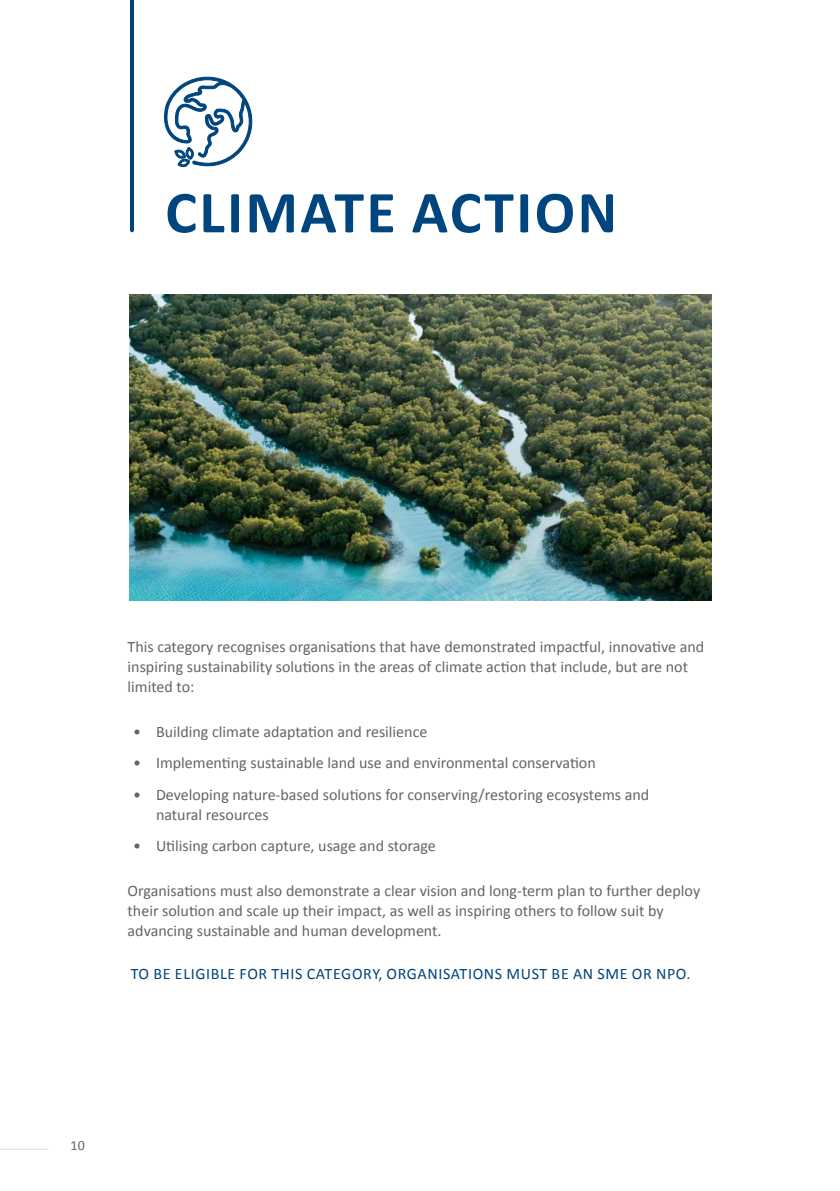
<style>
.page{position:relative;width:840px;height:1191px;background:#fff}
.page>*{position:absolute;margin:0;border:0;box-sizing:border-box;transform-origin:0 0}
.t1{font:700 60px "Calibri";letter-spacing:.04em;color:#00457d}
.t2{font:16px/20px "Calibri";color:#636466}
.t3{font:16px "Calibri";letter-spacing:.04em;color:#00457d}
.t4{font:14px "Calibri";color:#636466}
</style>
<div class="page">
<hr style="left:0;top:1149px;width:49px;height:1px;background:#dcddde">
<svg style="left:164px;top:76px;width:88px;height:92px"></svg>
<img style="left:130px;top:295px;width:581px;height:305px">
<hr style="left:130px;top:0;width:4px;height:230px;background:#00457d">
<h1 class="t1" style="left:165px;top:170px;width:453px">CLIMATE ACTION</h1>
<p class="t2" style="left:127px;top:636px;width:577px">This category recognises organisations that have demonstrated impactful, innovative and inspiring sustainability solutions in the areas of climate action that include, but are not limited to:</p>
<p class="t2" style="left:133px;top:721px;width:295px">• Building climate adaptation and resilience</p>
<p class="t2" style="left:133px;top:752px;width:464px">• Implementing sustainable land use and environmental conservation</p>
<p class="t2" style="left:156px;top:784px;width:494px;text-indent:-23px">• Developing nature-based solutions for conserving/restoring ecosystems and natural resources</p>
<p class="t2" style="left:133px;top:835px;width:304px">• Utilising carbon capture, usage and storage</p>
<p class="t2" style="left:127px;top:880px;width:574px">Organisations must also demonstrate a clear vision and long-term plan to further deploy their solution and scale up their impact, as well as inspiring others to follow suit by advancing sustainable and human development.</p>
<p class="t3" style="left:131px;top:962px;width:561px">TO BE ELIGIBLE FOR THIS CATEGORY, ORGANISATIONS MUST BE AN SME OR NPO.</p>
<p class="t4" style="left:71px;top:1136px;width:16px">10</p>
</div>
